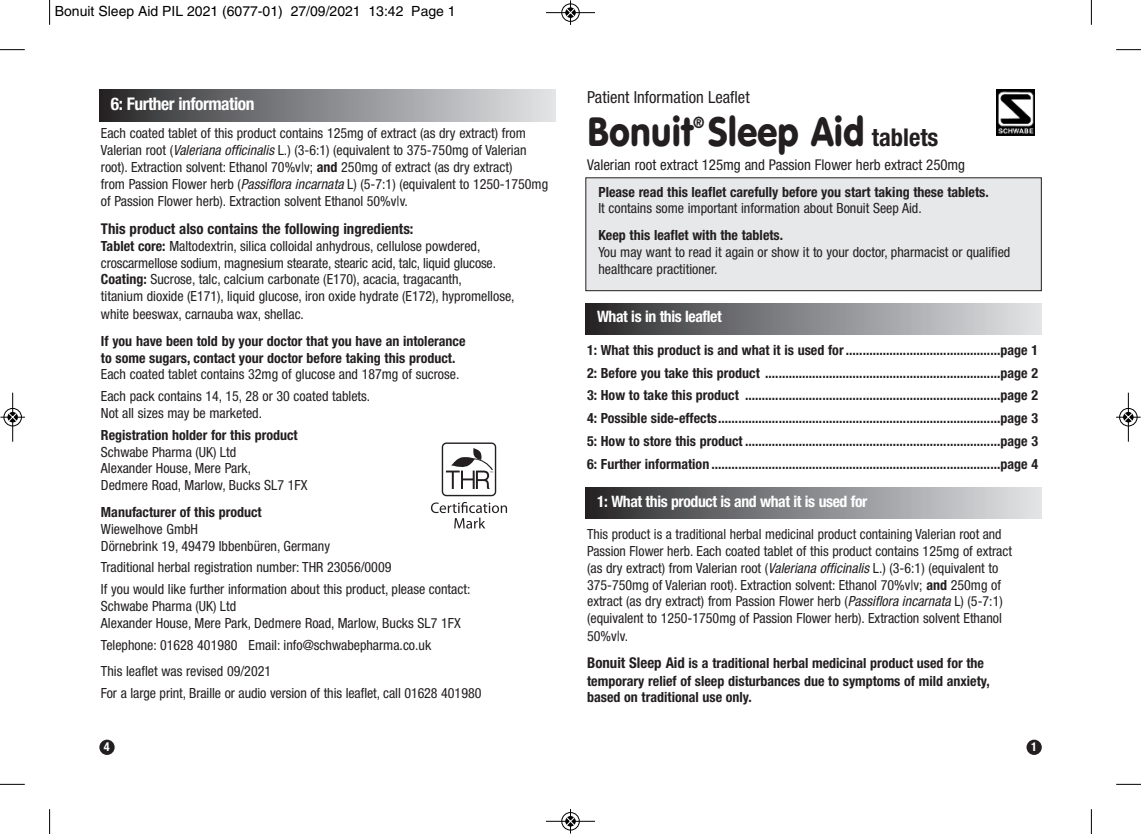
<style>
.page{position:relative;width:1141px;height:834px;background:#fff}
.page>*{position:absolute;margin:0;border:0;box-sizing:border-box;transform-origin:0 0}
.t1{font:40.25px "VAG Rounded BT";letter-spacing:-.01em;color:#231f20;scale:.9 1}
.t2{font:700 condensed 17.5px "Helvetica Neue";letter-spacing:-.025em;color:#fff}
.t3{font:condensed 16.62px "Helvetica Neue";color:#231f20}
.t4{font:700 condensed 15.75px "Helvetica Neue";letter-spacing:-.025em;color:#fff}
.t5{font:700 condensed 15.75px "Helvetica Neue";color:#231f20;scale:.9 1}
.t6{font:condensed 14.88px "Helvetica Neue";color:#231f20}
.t7{font:700 condensed 14.88px "Helvetica Neue";color:#231f20}
.t8{font:condensed 14px/17px "Helvetica Neue";color:#231f20}
.t9{font:700 condensed 14px/22.8px "Helvetica Neue";color:#231f20}
.t10{font:14px "Helvetica";color:#000}
.t11{font:700 condensed 12.25px "Helvetica Neue";color:#fff}
.s1{font-style:italic}
.s2{font-weight:700}
.s3{font-family:"Helvetica Neue";font-weight:700;font-stretch:condensed;font-size:24.5px}
.s4{font-size:14.88px}
</style>
<div class="page">
<div style="left:586px;top:178px;width:455px;height:112px;background:#e7e8e9"></div>
<div style="left:585px;top:177px;width:457px;height:114px;border:1px solid #231f20"></div>
<div style="left:585px;top:303px;width:457px;height:31px;background:linear-gradient(to right,#2b2b2d,#e5e7ea)"></div>
<div style="left:585px;top:487px;width:457px;height:31px;background:linear-gradient(to right,#2b2b2d,#e5e7ea)"></div>
<img style="left:997px;top:90px;width:37px;height:46px">
<div style="left:99px;top:90px;width:457px;height:31px;background:linear-gradient(to right,#2b2b2d,#e5e7ea)"></div>
<div style="left:442px;top:442px;width:54px;height:54px;border:1px solid #231f20;border-radius:4px"></div>
<svg style="left:446px;top:448px;width:47px;height:41px"></svg>
<svg style="left:431px;top:502px;width:76px;height:26px"></svg>
<div style="left:1026px;top:739px;width:16px;height:15px;background:#231f20;border-radius:50%"></div>
<div style="left:99px;top:739px;width:16px;height:15px;background:#231f20;border-radius:50%"></div>
<svg style="left:49px;top:0;width:1px;height:25px"></svg>
<svg style="left:0;top:49px;width:25px;height:1px"></svg>
<svg style="left:1091px;top:0;width:1px;height:25px"></svg>
<svg style="left:1116px;top:49px;width:25px;height:1px"></svg>
<svg style="left:49px;top:809px;width:1px;height:24px"></svg>
<svg style="left:0;top:783px;width:25px;height:1px"></svg>
<svg style="left:1091px;top:809px;width:1px;height:24px"></svg>
<svg style="left:1116px;top:783px;width:25px;height:1px"></svg>
<div style="left:561px;top:3px;width:19px;height:19px;border:1px solid #fff;border-radius:50%"></div>
<hr style="left:546px;top:12px;width:49px;height:1px;background:#000">
<div style="left:562px;top:4px;width:17px;height:18px;border:1px solid #000;border-radius:50%"></div>
<svg style="left:566px;top:0;width:9px;height:25px"></svg>
<div style="left:561px;top:811px;width:19px;height:19px;border:1px solid #fff;border-radius:50%"></div>
<hr style="left:546px;top:820px;width:49px;height:1px;background:#000">
<div style="left:562px;top:812px;width:17px;height:18px;border:1px solid #000;border-radius:50%"></div>
<svg style="left:566px;top:809px;width:9px;height:24px"></svg>
<div style="left:3px;top:408px;width:19px;height:18px;border:1px solid #fff;border-radius:50%"></div>
<hr style="left:12px;top:392px;width:1px;height:49px;background:#000">
<div style="left:4px;top:408px;width:18px;height:18px;border:1px solid #000;border-radius:50%"></div>
<svg style="left:0;top:412px;width:25px;height:9px"></svg>
<div style="left:1119px;top:408px;width:19px;height:18px;border:1px solid #fff;border-radius:50%"></div>
<hr style="left:1128px;top:392px;width:1px;height:49px;background:#000">
<div style="left:1119px;top:408px;width:18px;height:18px;border:1px solid #000;border-radius:50%"></div>
<svg style="left:1116px;top:412px;width:25px;height:9px"></svg>
<p class="t10" style="left:55px;top:6px;width:402px">Bonuit Sleep Aid PIL 2021 (6077-01) 27/09/2021 13:42 Page 1</p>
<p class="t2" style="left:111px;top:98px;width:145px">6: Further information</p>
<p class="t8" style="left:101px;top:126px;width:449px">Each coated tablet of this product contains 125mg of extract (as dry extract) from Valerian root (<span class="s1">Valeriana officinalis</span> L.) (3-6:1) (equivalent to 375-750mg of Valerian root). Extraction solvent: Ethanol 70%v|v; <span class="s2">and</span> 250mg of extract (as dry extract)<br>from Passion Flower herb (<span class="s1">Passiflora incarnata</span> L) (5-7:1) (equivalent to 1250-1750mg of Passion Flower herb). Extraction solvent Ethanol 50%v|v.</p>
<p class="t7" style="left:101px;top:223px;width:314px">This product also contains the following ingredients:</p>
<p class="t8" style="left:101px;top:238px;width:415px"><span class="s2">Tablet core:</span> Maltodextrin, silica colloidal anhydrous, cellulose powdered, croscarmellose sodium, magnesium stearate, stearic acid, talc, liquid glucose.<br><span class="s2">Coating:</span> Sucrose, talc, calcium carbonate (E170), acacia, tragacanth,<br>titanium dioxide (E171), liquid glucose, iron oxide hydrate (E172), hypromellose, white beeswax, carnauba wax, shellac.</p>
<p class="t9" style="left:101px;top:333px;width:366px;line-height:16.8px">If you have been told by your doctor that you have an intolerance to some sugars, contact your doctor before taking this product.</p>
<p class="t8" style="left:101px;top:365px;width:360px;line-height:21.7px">Each coated tablet contains 32mg of glucose and 187mg of sucrose.<br>Each pack contains 14, 15, 28 or 30 coated tablets.</p>
<p class="t8" style="left:101px;top:405px;width:163px">Not all sizes may be marketed.</p>
<p class="t9" style="left:101px;top:424px;width:198px">Registration holder for this product</p>
<p class="t8" style="left:101px;top:444px;width:208px">Schwabe Pharma (UK) Ltd<br>Alexander House, Mere Park,<br>Dedmere Road, Marlow, Bucks SL7 1FX</p>
<p class="t9" style="left:101px;top:501px;width:162px">Manufacturer of this product</p>
<p class="t8" style="left:101px;top:521px;width:231px">Wiewelhove GmbH<br>Dörnebrink 19, 49479 Ibbenbüren, Germany</p>
<p class="t8" style="left:101px;top:557px;width:371px;line-height:21.7px">Traditional herbal registration number: THR 23056/0009<br>If you would like further information about this product, please contact:</p>
<p class="t8" style="left:101px;top:598px;width:361px">Schwabe Pharma (UK) Ltd<br>Alexander House, Mere Park, Dedmere Road, Marlow, Bucks SL7 1FX</p>
<p class="t8" style="left:101px;top:632px;width:332px;line-height:26.8px">Telephone: 01628 401980 Email: info@schwabepharma.co.uk<br>This leaflet was revised 09/2021</p>
<p class="t8" style="left:101px;top:685px;width:382px">For a large print, Braille or audio version of this leaflet, call 01628 401980</p>
<p class="t3" style="left:587px;top:91px;width:164px">Patient Information Leaflet</p>
<h1 class="t1" style="left:587px;top:116px;width:392px">Bonuit Sleep Aid <span class="s3">tablets</span></h1>
<p class="t5" style="left:693px;top:116px;width:14px">®</p>
<p class="t6" style="left:587px;top:159px;width:380px">Valerian root extract 125mg and Passion Flower herb extract 250mg</p>
<p class="t9" style="left:598px;top:181px;width:392px">Please read this leaflet carefully before you start taking these tablets.</p>
<p class="t8" style="left:598px;top:201px;width:325px">It contains some important information about Bonuit Seep Aid.</p>
<p class="t9" style="left:598px;top:225px;width:186px">Keep this leaflet with the tablets.</p>
<p class="t8" style="left:598px;top:245px;width:413px">You may want to read it again or show it to your doctor, pharmacist or qualified healthcare practitioner.</p>
<p class="t4" style="left:597px;top:311px;width:126px">What is in this leaflet</p>
<p class="t9" style="left:587px;top:339px;width:452px;text-align:justify">1: What this product is and what it is used for ..............................................page 1<br>2: Before you take this product ......................................................................page 2<br>3: How to take this product ............................................................................page 2<br>4: Possible side-effects....................................................................................page 3<br>5: How to store this product ............................................................................page 3<br>6: Further information ......................................................................................page 4</p>
<p class="t4" style="left:597px;top:496px;width:272px">1: What this product is and what it is used for</p>
<p class="t8" style="left:587px;top:526px;width:426px">This product is a traditional herbal medicinal product containing Valerian root and Passion Flower herb. Each coated tablet of this product contains 125mg of extract (as dry extract) from Valerian root (<span class="s1">Valeriana officinalis</span> L.) (3-6:1) (equivalent to 375-750mg of Valerian root). Extraction solvent: Ethanol 70%v|v; <span class="s2">and</span> 250mg of extract (as dry extract) from Passion Flower herb (<span class="s1">Passiflora incarnata</span> L) (5-7:1) (equivalent to 1250-1750mg of Passion Flower herb). Extraction solvent Ethanol 50%v|v.</p>
<p class="t9" style="left:587px;top:656px;width:404px;line-height:17px"><span class="s4">Bonuit Sleep Aid</span> is a traditional herbal medicinal product used for the temporary relief of sleep disturbances due to symptoms of mild anxiety, based on traditional use only.</p>
<p class="t11" style="left:104px;top:742px;width:7px">4</p>
<p class="t11" style="left:1031px;top:742px;width:7px">1</p>
</div>
